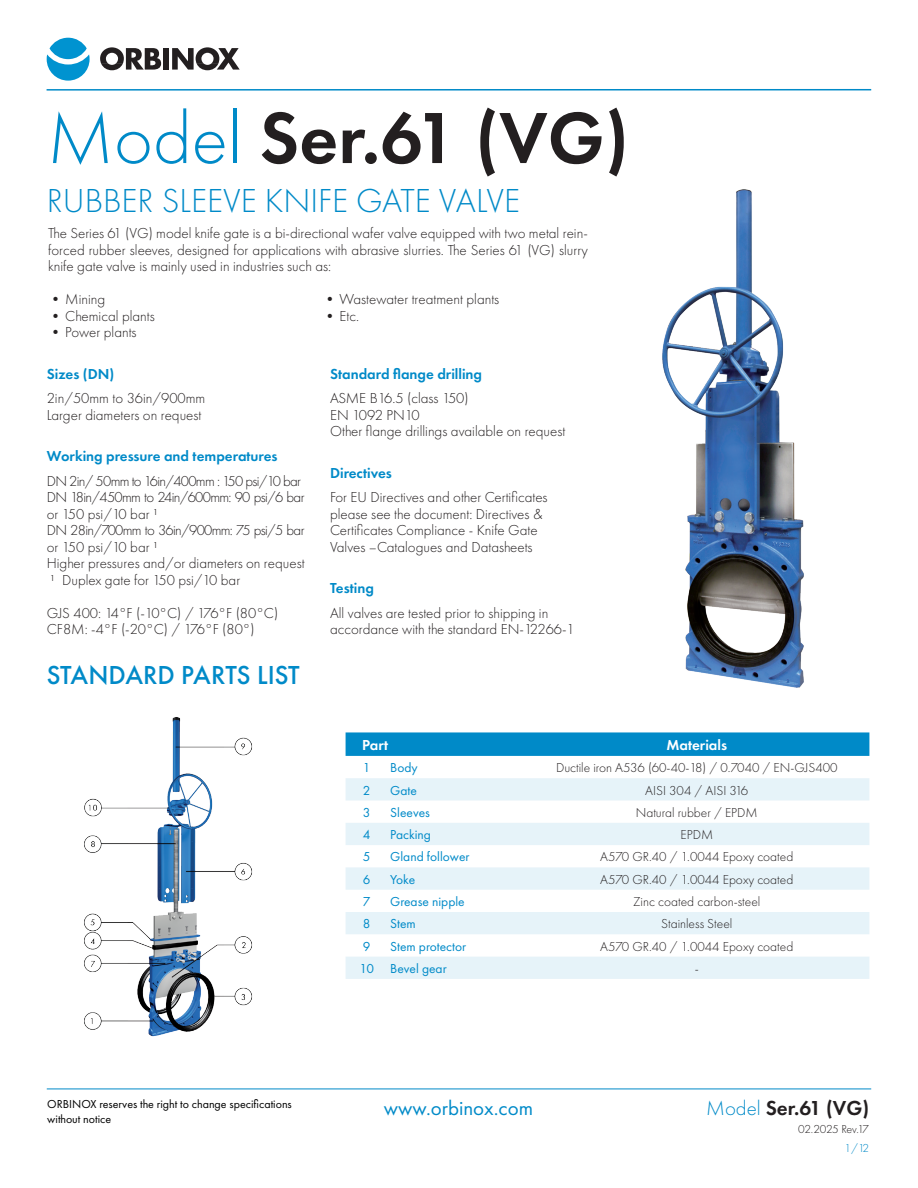
<style>
.page{position:relative;width:918px;height:1188px;background:#fff}
.page>*{position:absolute;margin:0;border:0;box-sizing:border-box;transform-origin:0 0}
.Modelo{font:600 75px "Futura PT";color:#231f20}
.Nombre{font:300 34.5px "Futura PT";color:#008ac8}
.títulos_n1{font:500 27px "Futura PT";color:#008ac8}
.t1{font:21px "Futura PT";color:#008ac8}
.Modelo_folio{font:600 21px "Futura PT";color:#231f20}
.cuerpo{font:300 15px/16.5px "Futura PT";color:#231f20;text-align:justify}
.cuerpo-2{font:300 15px/16.5px "Futura PT";letter-spacing:-.045em;color:#231f20}
.sub-titulos{font:600 15px "Futura PT";color:#008ac8}
.t_encabezado{font:600 15px "Futura PT";color:#fff}
.t_cuerpo{font:300 13.5px "Futura PT";color:#231f20}
.t_azul_izq{font:13.5px "Futura PT";color:#008ac8}
.t_azul_centrado{font:13.5px "Futura PT";color:#008ac8}
.base{font:12px "Futura PT";color:#000}
.base-2{font:300 12px "Futura PT";letter-spacing:-.04em;color:#231f20}
.base-3{font:300 12px "Futura PT";color:#008ac8}
.s1{font-weight:300;color:#008ac8}
</style>
<div class="page">
<hr style="left:47px;top:1089px;width:824px;height:1px;background:#008ac8">
<hr style="left:47px;top:89px;width:824px;height:2px;background:#008ac8">
<div style="left:50px;top:38px;width:37px;height:21px;background:#0093d0;border-radius:50%"></div>
<svg style="left:47px;top:54px;width:43px;height:27px"></svg>
<svg style="left:100px;top:47px;width:61px;height:23px"></svg>
<div style="left:163px;top:48px;width:6px;height:22px;background:#231f20"></div>
<svg style="left:172px;top:47px;width:68px;height:23px"></svg>
<img style="left:662px;top:189px;width:142px;height:499px">
<svg style="left:346px;top:732px;width:523px;height:24px;background:#058cc9"></svg>
<svg style="left:346px;top:778px;width:523px;height:201px;fill:#e6f3f9"></svg>
<img style="left:84px;top:717px;width:169px;height:320px">
<p class="Modelo" style="left:47px;top:91px;width:584px"><span class="s1">Model</span> Ser.61 (VG)</p>
<p class="Nombre" style="left:47px;top:181px;width:475px">RUBBER SLEEVE KNIFE GATE VALVE</p>
<p class="cuerpo" style="left:48px;top:225px;width:541px">The Series 61 (VG) model knife gate is a bi-directional wafer valve equipped with two metal rein&shy;forced rubber sleeves, designed for applications with abrasive slurries. The Series 61 (VG) slurry knife gate valve is mainly used in industries such as:</p>
<p class="cuerpo" style="left:48px;top:291px;width:59px">•Mining</p>
<p class="cuerpo" style="left:48px;top:308px;width:108px">•Chemical plants</p>
<p class="cuerpo" style="left:48px;top:324px;width:90px">•Power plants</p>
<p class="cuerpo" style="left:323px;top:291px;width:178px">•Wastewater treatment plants</p>
<p class="cuerpo" style="left:323px;top:308px;width:38px">•Etc.</p>
<p class="sub-titulos" style="left:47px;top:364px;width:69px">Sizes (DN)</p>
<p class="cuerpo" style="left:47px;top:390px;width:160px">2in/50mm to 36in/900mm</p>
<p class="cuerpo" style="left:47px;top:407px;width:156px">Larger diameters on request</p>
<p class="sub-titulos" style="left:47px;top:447px;width:232px">Working pressure and temperatures</p>
<p class="cuerpo-2" style="left:47px;top:473px;width:256px">DN 2in/ 50mm to 16in/400mm : 150 psi/10 bar</p>
<p class="cuerpo-2" style="left:47px;top:489px;width:259px">DN 18in/450mm to 24in/600mm: 90 psi/6 bar or 150 psi/10 bar⁽¹</p>
<p class="cuerpo-2" style="left:47px;top:522px;width:259px">DN 28in/700mm to 36in/900mm: 75 psi/5 bar or 150 psi/10 bar⁽¹</p>
<p class="cuerpo" style="left:47px;top:555px;width:259px">Higher pressures and/or diameters on request</p>
<p class="cuerpo" style="left:47px;top:572px;width:195px">⁽¹ Duplex gate for 150 psi/10 bar</p>
<p class="cuerpo" style="left:47px;top:605px;width:233px">GJS 400: 14°F (-10°C) / 176°F (80°C)</p>
<p class="cuerpo" style="left:47px;top:621px;width:209px">CF8M: -4°F (-20°C) / 176°F (80°)</p>
<p class="títulos_n1" style="left:47px;top:659px;width:255px">STANDARD PARTS LIST</p>
<p class="sub-titulos" style="left:330px;top:364px;width:154px">Standard flange drilling</p>
<p class="cuerpo" style="left:330px;top:390px;width:140px">ASME B16.5 (class 150)</p>
<p class="cuerpo" style="left:330px;top:407px;width:91px">EN 1092 PN10</p>
<p class="cuerpo" style="left:330px;top:423px;width:237px">Other flange drillings available on request</p>
<p class="sub-titulos" style="left:330px;top:463px;width:63px">Directives</p>
<p class="cuerpo" style="left:330px;top:489px;width:219px">For EU Directives and other Certificates</p>
<p class="cuerpo" style="left:330px;top:506px;width:214px">please see the document: Directives &amp;</p>
<p class="cuerpo" style="left:330px;top:522px;width:209px">Certificates Compliance - Knife Gate</p>
<p class="cuerpo" style="left:330px;top:539px;width:204px">Valves –Catalogues and Datasheets</p>
<p class="sub-titulos" style="left:330px;top:579px;width:45px">Testing</p>
<p class="cuerpo" style="left:330px;top:605px;width:220px">All valves are tested prior to shipping in</p>
<p class="cuerpo" style="left:330px;top:621px;width:246px">accordance with the standard EN-12266-1</p>
<p class="t_encabezado" style="left:362px;top:736px;width:28px">Part</p>
<p class="t_encabezado" style="left:666px;top:736px;width:62px">Materials</p>
<p class="t_azul_centrado" style="left:363px;top:760px;width:9px">1</p>
<p class="t_azul_izq" style="left:390px;top:760px;width:29px">Body</p>
<p class="t_cuerpo" style="left:556px;top:760px;width:283px">Ductile iron A536 (60-40-18) / 0.7040 / EN-GJS400</p>
<p class="t_azul_centrado" style="left:363px;top:782px;width:9px">2</p>
<p class="t_azul_izq" style="left:390px;top:782px;width:28px">Gate</p>
<p class="t_cuerpo" style="left:645px;top:782px;width:105px">AISI 304 / AISI 316</p>
<p class="t_azul_centrado" style="left:363px;top:804px;width:9px">3</p>
<p class="t_azul_izq" style="left:390px;top:804px;width:41px">Sleeves</p>
<p class="t_cuerpo" style="left:636px;top:805px;width:123px">Natural rubber / EPDM</p>
<p class="t_azul_centrado" style="left:363px;top:827px;width:9px">4</p>
<p class="t_azul_izq" style="left:390px;top:827px;width:42px">Packing</p>
<p class="t_cuerpo" style="left:680px;top:827px;width:34px">EPDM</p>
<p class="t_azul_centrado" style="left:363px;top:849px;width:9px">5</p>
<p class="t_azul_izq" style="left:390px;top:849px;width:81px">Gland follower</p>
<p class="t_cuerpo" style="left:600px;top:849px;width:195px">A570 GR.40 / 1.0044 Epoxy coated</p>
<p class="t_azul_centrado" style="left:363px;top:871px;width:9px">6</p>
<p class="t_azul_izq" style="left:390px;top:871px;width:26px">Yoke</p>
<p class="t_cuerpo" style="left:600px;top:872px;width:195px">A570 GR.40 / 1.0044 Epoxy coated</p>
<p class="t_azul_centrado" style="left:363px;top:894px;width:9px">7</p>
<p class="t_azul_izq" style="left:390px;top:894px;width:76px">Grease nipple</p>
<p class="t_cuerpo" style="left:633px;top:894px;width:129px">Zinc coated carbon-steel</p>
<p class="t_azul_centrado" style="left:363px;top:916px;width:9px">8</p>
<p class="t_azul_izq" style="left:390px;top:916px;width:27px">Stem</p>
<p class="t_cuerpo" style="left:661px;top:916px;width:73px">Stainless Steel</p>
<p class="t_azul_centrado" style="left:363px;top:938px;width:9px">9</p>
<p class="t_azul_izq" style="left:390px;top:938px;width:77px">Stem protector</p>
<p class="t_cuerpo" style="left:600px;top:938px;width:195px">A570 GR.40 / 1.0044 Epoxy coated</p>
<p class="t_azul_centrado" style="left:360px;top:960px;width:16px">10</p>
<p class="t_azul_izq" style="left:390px;top:960px;width:58px">Bevel gear</p>
<p class="t_cuerpo" style="left:695px;top:961px;width:6px">-</p>
<p class="base" style="left:47px;top:1097px;width:246px">ORBINOX reserves the right to change specifications</p>
<h3 class="t1" style="left:384px;top:1096px;width:151px">www.orbinox.com</h3>
<p class="base" style="left:47px;top:1112px;width:65px">without notice</p>
<p class="Modelo_folio" style="left:706px;top:1095px;width:164px"><span class="s1">Model</span> Ser.61 (VG)</p>
<p class="base-2" style="left:798px;top:1123px;width:72px">02.2025 Rev.17</p>
<p class="base-3" style="left:845px;top:1141px;width:26px">1/12</p>
</div>
